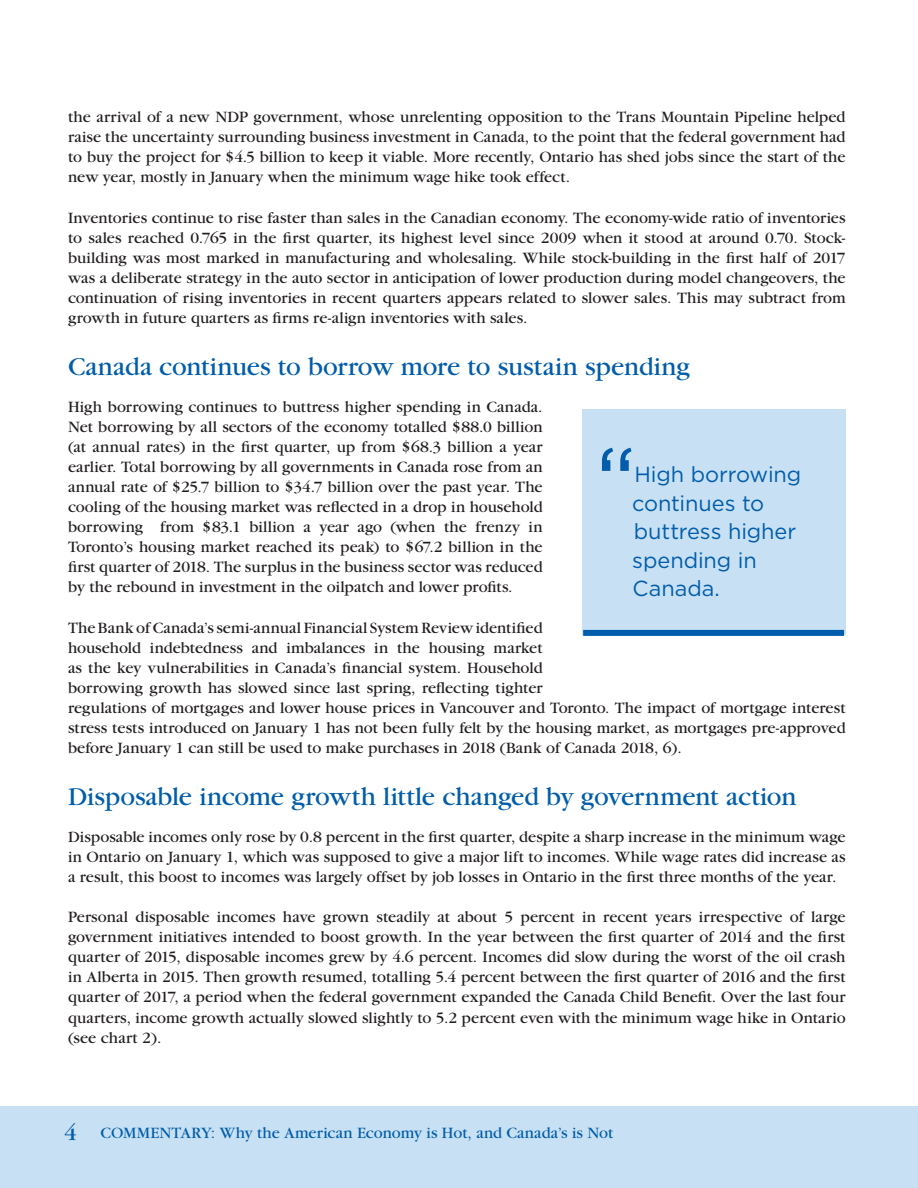
<style>
.page{position:relative;width:918px;height:1188px;background:#fff}
.page>*{position:absolute;margin:0;border:0;box-sizing:border-box;transform-origin:0 0}
.t1{font:102px "Gotham";color:#015dab;scale:.9 1}
.t2{font:27px "Garamond";letter-spacing:-.005em;color:#015dab}
.t3{font:21.75px/28.5px "Gotham";letter-spacing:-.005em;color:#015dab}
.t4{font:16.5px/20.1px "Garamond";letter-spacing:.005em;color:#231f20;text-align:justify}
.t5{font:16.5px "Garamond";letter-spacing:.005em;color:#015dab}
.s1{font-size:24px}
</style>
<div class="page">
<div style="left:0;top:1106px;width:918px;height:82px;background:#c7e0f3"></div>
<div style="left:582px;top:410px;width:264px;height:225px;background:#c7e0f3"></div>
<div style="left:583px;top:630px;width:261px;height:6px;background:#015dab"></div>
<p class="t4" style="left:68px;top:107px;width:779px">the arrival of a new NDP government, whose unrelenting opposition to the Trans Mountain Pipeline helped raise the uncertainty surrounding business investment in Canada, to the point that the federal government had to buy the project for $4.5 billion to keep it viable. More recently, Ontario has shed jobs since the start of the new year, mostly in January when the minimum wage hike took effect.</p>
<p class="t4" style="left:68px;top:208px;width:779px">Inventories continue to rise faster than sales in the Canadian economy. The economy-wide ratio of inventories to sales reached 0.765 in the first quarter, its highest level since 2009 when it stood at around 0.70. Stock&shy;building was most marked in manufacturing and wholesaling. While stock-building in the first half of 2017 was a deliberate strategy in the auto sector in anticipation of lower production during model changeovers, the continuation of rising inventories in recent quarters appears related to slower sales. This may subtract from growth in future quarters as firms re-align inventories with sales.</p>
<h2 class="t2" style="left:68px;top:353px;width:624px">Canada continues to borrow more to sustain spending</h2>
<p class="t4" style="left:68px;top:397px;width:476px">High borrowing continues to buttress higher spending in Canada.<br>Net borrowing by all sectors of the economy totalled $88.0 billion (at annual rates) in the first quarter, up from $68.3 billion a year earlier. Total borrowing by all governments in Canada rose from an annual rate of $25.7 billion to $34.7 billion over the past year. The cooling of the housing market was reflected in a drop in household borrowing from $83.1 billion a year ago (when the frenzy in Toronto’s housing market reached its peak) to $67.2 billion in the first quarter of 2018. The surplus in the business sector was reduced by the rebound in investment in the oilpatch and lower profits.</p>
<p class="t4" style="left:68px;top:618px;width:779px;text-align:left">The Bank of Canada’s semi-annual Financial System Review identified<br>household indebtedness and imbalances in the housing market<br>as the key vulnerabilities in Canada’s financial system. Household<br>borrowing growth has slowed since last spring, reflecting tighter<br>regulations of mortgages and lower house prices in Vancouver and Toronto. The impact of mortgage interest stress tests introduced on January 1 has not been fully felt by the housing market, as mortgages pre-approved before January 1 can still be used to make purchases in 2018 (Bank of Canada 2018, 6).</p>
<h2 class="t2" style="left:68px;top:783px;width:730px">Disposable income growth little changed by government action</h2>
<p class="t4" style="left:68px;top:827px;width:779px">Disposable incomes only rose by 0.8 percent in the first quarter, despite a sharp increase in the minimum wage in Ontario on January 1, which was supposed to give a major lift to incomes. While wage rates did increase as a result, this boost to incomes was largely offset by job losses in Ontario in the first three months of the year.</p>
<p class="t4" style="left:68px;top:907px;width:779px">Personal disposable incomes have grown steadily at about 5 percent in recent years irrespective of large government initiatives intended to boost growth. In the year between the first quarter of 2014 and the first quarter of 2015, disposable incomes grew by 4.6 percent. Incomes did slow during the worst of the oil crash in Alberta in 2015. Then growth resumed, totalling 5.4 percent between the first quarter of 2016 and the first quarter of 2017, a period when the federal government expanded the Canada Child Benefit. Over the last four quarters, income growth actually slowed slightly to 5.2 percent even with the minimum wage hike in Ontario (see chart 2).</p>
<h1 class="t1" style="left:595px;top:418px;width:47px">“</h1>
<h3 class="t3" style="left:632px;top:460px;width:171px">High borrowing continues to buttress higher spending in<br>Canada.</h3>
<p class="t5" style="left:64px;top:1125px;width:551px"><span class="s1">4</span> COMMENTARY: Why the American Economy is Hot, and Canada’s is Not</p>
</div>
